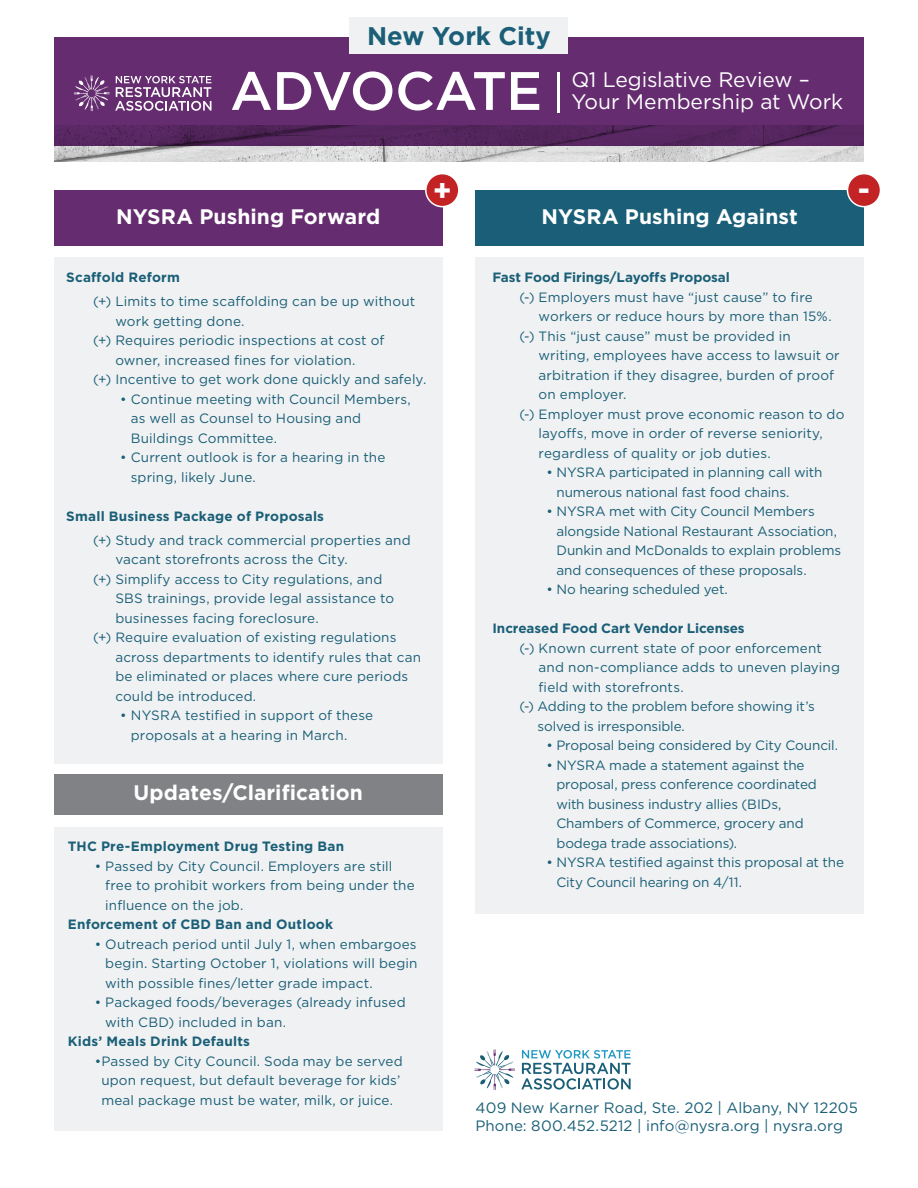
<style>
.page{position:relative;width:918px;height:1188px;background:#fff}
.page>*{position:absolute;margin:0;border:0;box-sizing:border-box;transform-origin:0 0}
.t1{font:500 54px "Gotham";letter-spacing:-.015em;color:#fff}
.t2{font:700 29.85px "Gotham";color:#fff}
.t3{font:700 25.5px "Gotham";color:#1a5f77}
.t4{font:700 21px "Gotham";letter-spacing:.005em;color:#fff}
.t5{font:21px "Gotham";letter-spacing:-.005em;color:#fff}
.t6{font:15px "Gotham";letter-spacing:.005em;color:#1a5f77}
.t7{font:13.5px/19.5px "Gotham";letter-spacing:.005em;color:#1a5f77}
.t8{font:700 13.5px "Gotham";letter-spacing:.01em;color:#1a5f77}
</style>
<div class="page">
<img style="left:54px;top:146px;width:810px;height:16px">
<svg style="left:54px;top:38px;width:810px;height:108px;background:#612b6b"></svg>
<div style="left:54px;top:190px;width:388px;height:56px;background:#652d70"></div>
<div style="left:476px;top:190px;width:388px;height:56px;background:#1a5f77"></div>
<div style="left:54px;top:257px;width:388px;height:507px;background:#f0f1f2"></div>
<div style="left:476px;top:257px;width:388px;height:657px;background:#f0f1f2"></div>
<div style="left:426px;top:174px;width:33px;height:33px;background:#c32325;border-radius:50%"></div>
<div style="left:425px;top:173px;width:35px;height:34px;border:2px solid #fff;border-radius:50%"></div>
<div style="left:847px;top:174px;width:34px;height:33px;background:#c32325;border-radius:50%"></div>
<div style="left:847px;top:173px;width:34px;height:34px;border:2px solid #fff;border-radius:50%"></div>
<div style="left:54px;top:774px;width:388px;height:41px;background:#808285"></div>
<div style="left:54px;top:828px;width:388px;height:303px;background:#f0f1f2"></div>
<svg style="left:521px;top:1050px;width:110px;height:40px"></svg>
<svg style="left:474px;top:1049px;width:41px;height:41px"></svg>
<svg style="left:74px;top:75px;width:137px;height:36px;background:#8b6193"></svg>
<hr style="left:557px;top:72px;width:2px;height:41px;background:#fff">
<div style="left:350px;top:17px;width:218px;height:37px;background:#f0f1f2"></div>
<p class="t3" style="left:367px;top:19px;width:185px">New York City</p>
<p class="t1" style="left:230px;top:55px;width:314px">ADVOCATE</p>
<p class="t5" style="left:572px;top:66px;width:240px">Q1 Legislative Review –</p>
<p class="t5" style="left:572px;top:89px;width:273px">Your Membership at Work</p>
<p class="t2" style="left:433px;top:171px;width:21px">+</p>
<p class="t2" style="left:858px;top:169px;width:14px">-</p>
<p class="t4" style="left:116px;top:203px;width:266px">NYSRA Pushing Forward</p>
<p class="t4" style="left:542px;top:203px;width:258px">NYSRA Pushing Against</p>
<p class="t8" style="left:66px;top:269px;width:115px">Scaffold Reform</p>
<p class="t7" style="left:115px;top:291px;width:301px;text-indent:-22px">(+) Limits to time scaffolding can be up without work getting done.</p>
<p class="t7" style="left:93px;top:330px;width:293px;text-align:center">(+) Requires periodic inspections at cost of owner, increased fines for violation.</p>
<p class="t7" style="left:93px;top:369px;width:335px">(+) Incentive to get work done quickly and safely.</p>
<p class="t7" style="left:131px;top:389px;width:282px;text-indent:-11px">• Continue meeting with Council Members, as well as Counsel to Housing and<br>Buildings Committee.</p>
<p class="t7" style="left:131px;top:447px;width:256px;text-indent:-11px">• Current outlook is for a hearing in the spring, likely June.</p>
<p class="t8" style="left:66px;top:507px;width:259px">Small Business Package of Proposals</p>
<p class="t7" style="left:115px;top:530px;width:297px;text-indent:-22px">(+) Study and track commercial properties and vacant storefronts across the City.</p>
<p class="t7" style="left:115px;top:569px;width:280px;text-indent:-22px">(+) Simplify access to City regulations, and<br>SBS trainings, provide legal assistance to businesses facing foreclosure.</p>
<p class="t7" style="left:115px;top:627px;width:307px;text-indent:-22px">(+) Require evaluation of existing regulations across departments to identify rules that can be eliminated or places where cure periods could be introduced.</p>
<p class="t7" style="left:131px;top:705px;width:244px;text-indent:-11px">• NYSRA testified in support of these proposals at a hearing in March.</p>
<p class="t4" style="left:134px;top:779px;width:231px">Updates/Clarification</p>
<p class="t8" style="left:68px;top:837px;width:278px">THC Pre-Employment Drug Testing Ban</p>
<p class="t7" style="left:105px;top:856px;width:311px;text-indent:-11px">• Passed by City Council. Employers are still free to prohibit workers from being under the influence on the job.</p>
<p class="t8" style="left:68px;top:915px;width:267px">Enforcement of CBD Ban and Outlook</p>
<p class="t7" style="left:105px;top:934px;width:314px;text-align:justify;text-indent:-11px">• Outreach period until July 1, when embargoes begin. Starting October 1, violations will begin with possible fines/letter grade impact.</p>
<p class="t7" style="left:105px;top:992px;width:302px;text-indent:-11px">• Packaged foods/beverages (already infused with CBD) included in ban.</p>
<p class="t8" style="left:68px;top:1032px;width:184px">Kids’ Meals Drink Defaults</p>
<p class="t7" style="left:95px;top:1051px;width:309px;text-align:center">•Passed by City Council. Soda may be served upon request, but default beverage for kids’ meal package must be water, milk, or juice.</p>
<p class="t8" style="left:492px;top:269px;width:239px">Fast Food Firings/Layoffs Proposal</p>
<p class="t7" style="left:539px;top:287px;width:295px;text-indent:-19px">(-) Employers must have “just cause” to fire workers or reduce hours by more than 15%.</p>
<p class="t7" style="left:539px;top:326px;width:303px;text-indent:-19px">(-) This “just cause” must be provided in writing, employees have access to lawsuit or arbitration if they disagree, burden of proof on employer.</p>
<p class="t7" style="left:539px;top:404px;width:307px;text-indent:-19px">(-) Employer must prove economic reason to do layoffs, move in order of reverse seniority, regardless of quality or job duties.</p>
<p class="t7" style="left:556px;top:462px;width:267px;text-indent:-10px">• NYSRA participated in planning call with numerous national fast food chains.</p>
<p class="t7" style="left:556px;top:501px;width:286px;text-indent:-10px">• NYSRA met with City Council Members alongside National Restaurant Association, Dunkin and McDonalds to explain problems and consequences of these proposals.</p>
<p class="t7" style="left:546px;top:579px;width:183px">• No hearing scheduled yet.</p>
<p class="t8" style="left:492px;top:620px;width:254px">Increased Food Cart Vendor Licenses</p>
<p class="t7" style="left:539px;top:638px;width:303px;text-indent:-19px">(-) Known current state of poor enforcement and non-compliance adds to uneven playing field with storefronts.</p>
<p class="t7" style="left:538px;top:696px;width:279px;text-indent:-18px">(-) Adding to the problem before showing it’s solved is irresponsible.</p>
<p class="t7" style="left:546px;top:735px;width:293px">• Proposal being considered by City Council.</p>
<p class="t7" style="left:556px;top:755px;width:262px;text-indent:-10px">• NYSRA made a statement against the proposal, press conference coordinated with business industry allies (BIDs, Chambers of Commerce, grocery and bodega trade associations).</p>
<p class="t7" style="left:556px;top:852px;width:289px;text-indent:-10px">• NYSRA testified against this proposal at the<br>City Council hearing on 4/11.</p>
<p class="t6" style="left:475px;top:1098px;width:384px">409 New Karner Road, Ste. 202 | Albany, NY 12205</p>
<p class="t6" style="left:475px;top:1116px;width:369px">Phone: 800.452.5212 | info@nysra.org | nysra.org</p>
</div>
